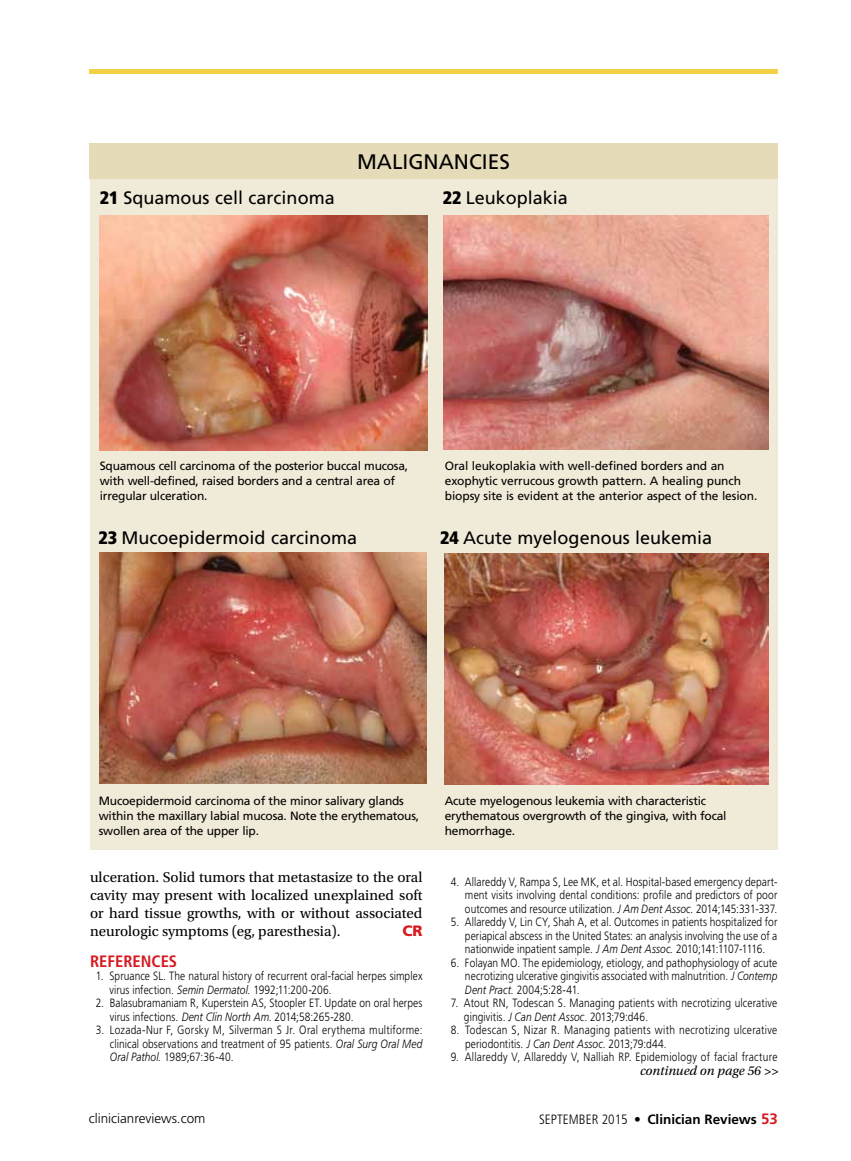
<style>
.page{position:relative;width:851px;height:1161px;background:#fff}
.page>*{position:absolute;margin:0;border:0;box-sizing:border-box;transform-origin:0 0}
.t1{font:21px "Frutiger LT Std";color:#000}
.t2{font:18px "Frutiger LT Std";color:#000}
.t3{font:700 condensed 16.5px "Frutiger LT Std";color:#d71920}
.t4{font:15px/18px "Utopia Std";color:#000;text-align:justify}
.t5{font:900 15px "Frutiger LT Std";color:#d71920}
.t6{font:700 13.5px "Frutiger LT Std";color:#000}
.t7{font:300 13.5px "Frutiger LT Std";color:#000}
.t8{font:italic 13.5px "Utopia Std";color:#000}
.t9{font:300 condensed 13.5px "Frutiger LT Std";color:#000}
.t10{font:300 12px/13.5px "Frutiger LT Std";letter-spacing:.01em;color:#000;scale:.85 1}
.t11{font:12px/15px "Frutiger LT Std";letter-spacing:-.02em;color:#000}
.s1{font-weight:900;font-stretch:condensed}
.s2{font-style:italic}
.s3{font-weight:300;font-stretch:condensed}
.s4{font-weight:400;font-stretch:condensed}
.s5{font-size:15px;color:#d71920}
</style>
<div class="page">
<div style="left:89px;top:69px;width:689px;height:5px;background:#f4d044"></div>
<div style="left:90px;top:177px;width:687px;height:673px;background:#f0ead8"></div>
<div style="left:90px;top:143px;width:688px;height:35px;background:#e5dbb8"></div>
<img style="left:99px;top:215px;width:328px;height:236px">
<img style="left:443px;top:215px;width:325px;height:235px">
<img style="left:99px;top:553px;width:327px;height:231px">
<img style="left:445px;top:553px;width:323px;height:231px">
<h2 class="t2" style="left:100px;top:187px;width:236px"><span class="s1">21</span> Squamous cell carcinoma</h2>
<h1 class="t1" style="left:357px;top:149px;width:47px">Malign</h1>
<h1 class="t1" style="left:438px;top:149px;width:27px">ancies</h1>
<h2 class="t2" style="left:443px;top:187px;width:127px"><span class="s1">22</span> Leukoplakia</h2>
<p class="t11" style="left:100px;top:458px;width:310px">Squamous cell carcinoma of the posterior buccal mucosa, with well-defined, raised borders and a central area of irregular ulceration.</p>
<h2 class="t2" style="left:98px;top:527px;width:260px"><span class="s1">23</span> Mucoepidermoid carcinoma</h2>
<p class="t11" style="left:445px;top:458px;width:314px">Oral leukoplakia with well-defined borders and an exophytic verrucous growth pattern. A healing punch biopsy site is evident at the anterior aspect of the lesion.</p>
<h2 class="t2" style="left:440px;top:527px;width:274px"><span class="s1">24</span> Acute myelogenous leukemia</h2>
<p class="t11" style="left:99px;top:793px;width:322px">Mucoepidermoid carcinoma of the minor salivary glands within the maxillary labial mucosa. Note the erythematous, swollen area of the upper lip.</p>
<p class="t4" style="left:90px;top:868px;width:334px">ulceration. Solid tumors that metastasize to the oral cavity may present with localized unexplained soft or hard tissue growths, with or without associated neurologic symptoms (eg, paresthesia).</p>
<p class="t5" style="left:402px;top:922px;width:21px">CR</p>
<h3 class="t3" style="left:90px;top:951px;width:89px">REFERENCES</h3>
<p class="t10" style="left:109px;top:970px;width:370px;text-indent:-14px">1. Spruance SL. The natural history of recurrent oral-facial herpes simplex virus infection. <span class="s2">Semin Dermatol.</span> 1992;11:200-206.</p>
<p class="t10" style="left:110px;top:997px;width:369px;text-indent:-14px">2. Balasubramaniam R, Kuperstein AS, Stoopler ET. Update on oral herpes virus infections. <span class="s2">Dent Clin North Am</span>. 2014;58:265-280.</p>
<p class="t10" style="left:110px;top:1024px;width:369px;text-align:justify;text-indent:-14px">3. Lozada-N ur F, Gorsky M, Silverman S Jr. Oral erythema multiforme: clinical observations and treatment of 95 patients. <span class="s2">Oral Surg Oral Med Oral Pathol.</span> 1989;67:36-40.</p>
<p class="t11" style="left:445px;top:793px;width:283px">Acute myelogenous leukemia with characteristic erythematous overgrowth of the gingiva, with focal hemorrhage.</p>
<p class="t10" style="left:465px;top:875px;width:369px;text-align:justify;text-indent:-14px">4. Allareddy V, Rampa S, Lee MK, et al. Hospital-based emergency depart&shy;ment visits involving dental conditions: profile and predictors of poor outcomes and resource utilization. <span class="s2">J Am Dent Assoc.</span> 2014;145:331-337.</p>
<p class="t10" style="left:465px;top:916px;width:369px;text-align:justify;text-indent:-14px">5. Allareddy V, Lin CY, Shah A, et al. Outcomes in patients hospitalized for periapical abscess in the United States: an analysis involving the use of a nationwide inpatient sample. <span class="s2">J Am Dent Assoc.</span> 2010;141:1107-1116.</p>
<p class="t10" style="left:465px;top:956px;width:369px;text-align:justify;text-indent:-14px">6. Folayan MO. The epidemiology, etiology, and pathophysiology of acute necrotizing ulcerative gingivitis associated with malnutrition. <span class="s2">J Contemp Dent Pract.</span> 2004;5:28-41.</p>
<p class="t10" style="left:464px;top:997px;width:370px;text-indent:-13px">7. Atout RN , Todescan S. Managing patients with necrotizing ulcerative gingivitis. <span class="s2">J Can Dent Assoc</span>. 2013;79:d46.</p>
<p class="t10" style="left:465px;top:1024px;width:369px;text-indent:-14px">8. Todescan S, N izar R. Managing patients with necrotizing ulcerative periodontitis. <span class="s2">J Can Dent Assoc</span>. 2013;79:d44.</p>
<p class="t10" style="left:450px;top:1051px;width:386px">9. Allareddy V, Allareddy V, Nalliah RP. Epidemiology of facial fracture</p>
<p class="t8" style="left:640px;top:1063px;width:140px">continued on page 56 &gt;&gt;</p>
<p class="t7" style="left:89px;top:1111px;width:118px">clinicianreviews.com</p>
<p class="t9" style="left:539px;top:1112px;width:8px">SEPTEMBER</p>
<p class="t6" style="left:601px;top:1112px;width:178px"><span class="s3">2015</span> <span class="s4">•</span> Clinician Reviews <span class="s5">53</span></p>
</div>
